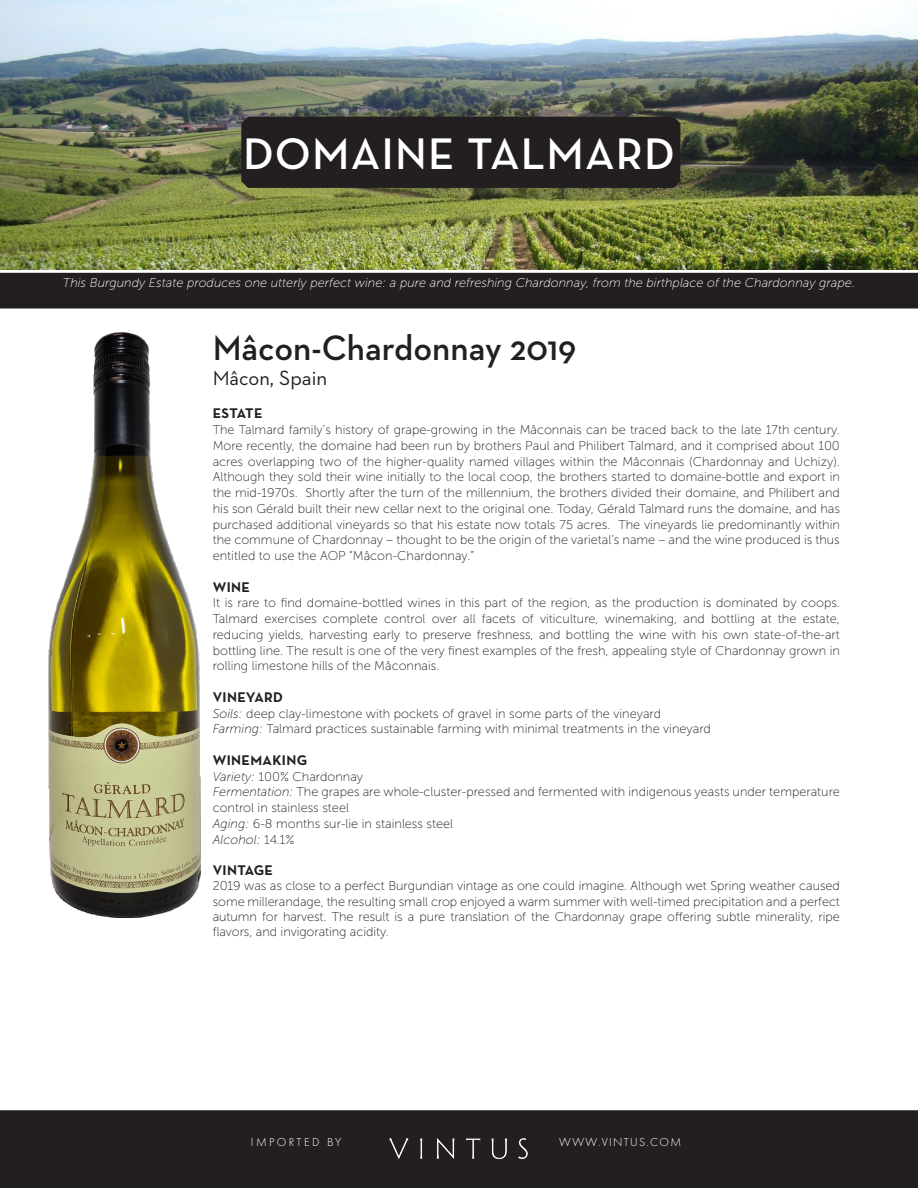
<style>
.page{position:relative;width:918px;height:1188px;background:#fff}
.page>*{position:absolute;margin:0;border:0;box-sizing:border-box;transform-origin:0 0}
.t1{font:600 45px "Neutraface Text";letter-spacing:.025em;color:#fff}
.t2{font:600 36px "Neutraface Text";color:#231f20}
.t3{font:21px "Neutraface Text";color:#231f20}
.t4{font:700 14.25px "Neutraface Text";letter-spacing:.025em;color:#231f20}
.t5{font:12.75px/15.8px "Museo Sans 100";color:#231f20;text-align:justify}
.t6{font:italic 12.75px "Museo Sans 100";color:#fff}
.t7{font:italic 12.75px "Museo Sans 100";color:#231f20}
.t8{font:300 12px "Futura PT";letter-spacing:.11em;color:#fff}
.t9{font:300 12px "Futura PT";letter-spacing:.2em;color:#fff}
.s1{font-style:italic}
.s2{font-style:normal}
</style>
<div class="page">
<img style="left:0;top:0;width:918px;height:270px">
<div style="left:1px;top:274px;width:916px;height:34px;background:#231f20"></div>
<div style="left:0;top:273px;width:918px;height:36px;border:2px solid #231f20"></div>
<div style="left:241px;top:117px;width:439px;height:71px;background:#231f20"></div>
<div style="left:1px;top:1111px;width:916px;height:76px;background:#231f20"></div>
<div style="left:0;top:1110px;width:918px;height:78px;border:2px solid #231f20"></div>
<img style="left:389px;top:1138px;width:139px;height:21px">
<img style="left:49px;top:332px;width:151px;height:585px">
<p class="t1" style="left:243px;top:126px;width:433px">DOMAINE TALMARD</p>
<p class="t6" style="left:63px;top:276px;width:794px">This Burgundy Estate produces one utterly perfect wine: a pure and refreshing Chardonnay, from the birthplace of the Chardonnay grape.</p>
<p class="t2" style="left:213px;top:326px;width:365px">Mâcon-Chardonnay 2019</p>
<p class="t3" style="left:213px;top:365px;width:116px">Mâcon, Spain</p>
<p class="t4" style="left:213px;top:404px;width:51px">ESTATE</p>
<p class="t5" style="left:213px;top:422px;width:629px">The Talmard family’s history of grape-growing in the Mâconnais can be traced back to the late 17th century.<br>More recently, the domaine had been run by brothers Paul and Philibert Talmard, and it comprised about 100 acres overlapping two of the higher-quality named villages within the Mâconnais (Chardonnay and Uchizy).<br>Although they sold their wine initially to the local coop, the brothers started to domaine-bottle and export in the mid-1970s. Shortly after the turn of the millennium, the brothers divided their domaine, and Philibert and his son Gérald built their new cellar next to the original one. Today, Gérald Talmard runs the domaine, and has purchased additional vineyards so that his estate now totals 75 acres. The vineyards lie predominantly within the commune of Chardonnay – thought to be the origin of the varietal’s name – and the wine produced is thus entitled to use the AOP “Mâcon-Chardonnay.”</p>
<p class="t4" style="left:213px;top:578px;width:39px">WINE</p>
<p class="t5" style="left:213px;top:595px;width:629px">It is rare to find domaine-bottled wines in this part of the region, as the production is dominated by coops.<br>Talmard exercises complete control over all facets of viticulture, winemaking, and bottling at the estate, reducing yields, harvesting early to preserve freshness, and bottling the wine with his own state-of-the-art bottling line. The result is one of the very finest examples of the fresh, appealing style of Chardonnay grown in rolling limestone hills of the Mâconnais.</p>
<p class="t4" style="left:213px;top:688px;width:72px">VINEYARD</p>
<p class="t5" style="left:213px;top:705px;width:450px"><span class="s1">Soils:</span> deep clay-limestone with pockets of gravel in some parts of the vineyard</p>
<p class="t5" style="left:213px;top:721px;width:500px"><span class="s1">Farming:</span> Talmard practices sustainable farming with minimal treatments in the vineyard</p>
<p class="t4" style="left:213px;top:751px;width:96px">WINEMAKING</p>
<p class="t5" style="left:213px;top:768px;width:152px"><span class="s1">Variety:</span> 100% Chardonnay</p>
<p class="t5" style="left:213px;top:784px;width:629px"><span class="s1">Fermentation:</span> The grapes are whole-cluster-pressed and fermented with indigenous yeasts under temperature control in stainless steel</p>
<p class="t5" style="left:213px;top:816px;width:242px"><span class="s1">Aging:</span> 6-8 months sur-lie in stainless steel</p>
<p class="t7" style="left:213px;top:832px;width:83px">Alcohol: <span class="s2">14.1%</span></p>
<p class="t4" style="left:213px;top:861px;width:62px">VINTAGE</p>
<p class="t5" style="left:213px;top:878px;width:629px;line-height:15.3px">2019 was as close to a perfect Burgundian vintage as one could imagine. Although wet Spring weather caused some millerandage, the resulting small crop enjoyed a warm summer with well-timed precipitation and a perfect autumn for harvest. The result is a pure translation of the Chardonnay grape offering subtle minerality, ripe flavors, and invigorating acidity.</p>
<p class="t9" style="left:251px;top:1135px;width:92px">IMPORTED BY</p>
<p class="t8" style="left:559px;top:1135px;width:123px">WWW.VINTUS.COM</p>
</div>
